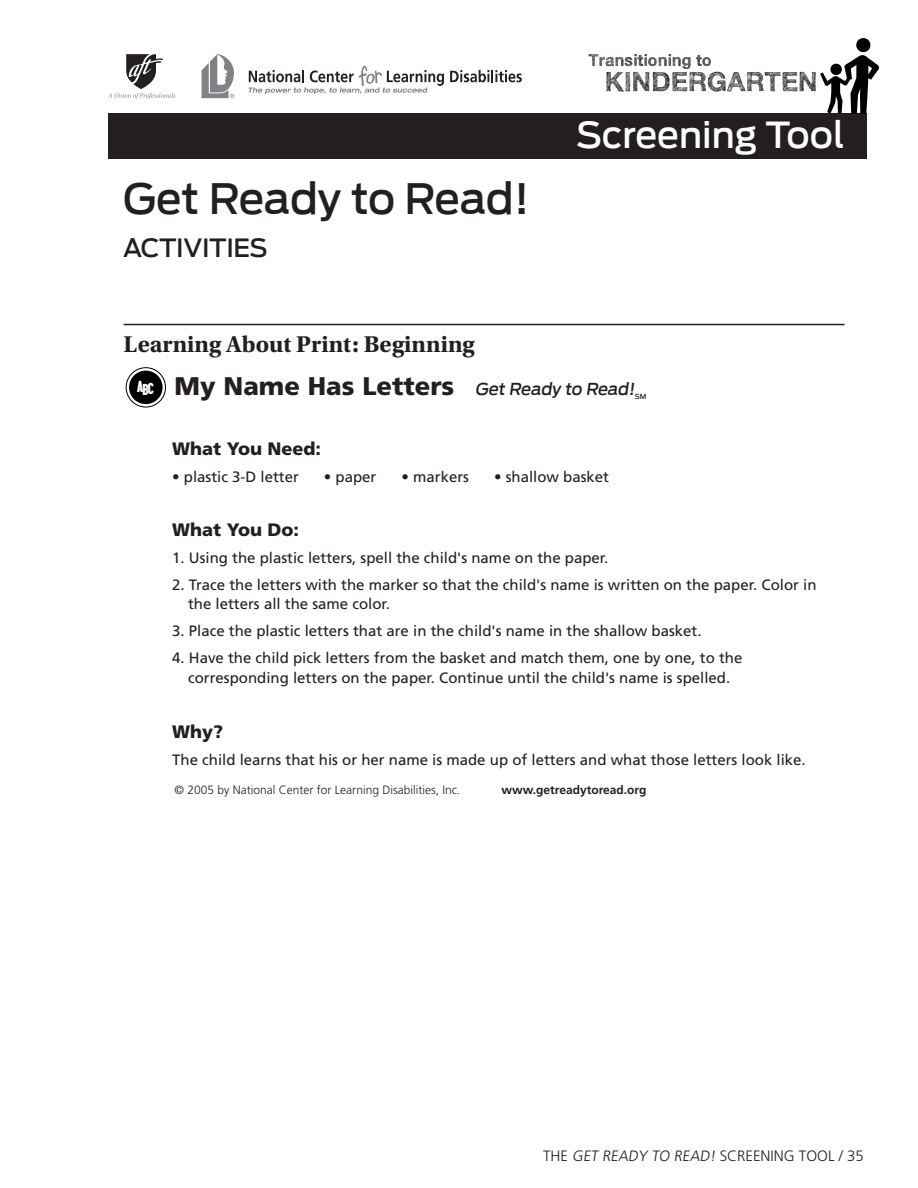
<style>
.page{position:relative;width:918px;height:1188px;background:#fff}
.page>*{position:absolute;margin:0;border:0;box-sizing:border-box;transform-origin:0 0}
.t1{font:500 42px "Antenna";letter-spacing:-.01em;color:#231f20}
.t2{font:500 36px "Antenna";color:#fff}
.Activity_Title{font:900 25.5px "Frutiger LT Std";color:#231f20}
.t3{font:500 25.2px "Antenna";letter-spacing:-.015em;color:#231f20}
.t4{font:700 24px "Utopia Std";color:#231f20}
.Activity_Supplies{font:900 18px "Frutiger LT Std";color:#231f20}
.Activity_Steps{font:900 18px "Frutiger LT Std";color:#231f20}
.Activity_Results{font:900 18px "Frutiger LT Std";color:#231f20}
.t5{font:15.9px "Duotone";color:#fff}
.Activity_Steps_List{font:15px/19.5px "Frutiger LT Std";color:#231f20}
.Activity_Results-2{font:15px "Frutiger LT Std";color:#231f20}
.Activity_Supplies-2{font:15px "Frutiger LT Std";color:#231f20}
.t6{font:300 15px "Frutiger LT Std";color:#231f20}
.Copyright_and_Websit{font:300 12px "Frutiger LT Std";color:#231f20}
.Copyright_and_Websit-2{font:700 12px "Frutiger LT Std";color:#231f20}
.Activity_Title-2{font:500 7.05px "Antenna";color:#231f20}
.s1{font-family:"Antenna";font-weight:500;font-size:16.5px}
</style>
<div class="page">
<div style="left:108px;top:113px;width:758px;height:46px;background:#231f20"></div>
<svg style="left:589px;top:38px;width:290px;height:76px"></svg>
<svg style="left:108px;top:54px;width:68px;height:45px"></svg>
<svg style="left:450px;top:70px;width:72px;height:12px"></svg>
<svg style="left:202px;top:54px;width:32px;height:44px"></svg>
<svg style="left:248px;top:66px;width:196px;height:28px"></svg>
<hr style="left:124px;top:324px;width:721px;height:1px;background:#231f20">
<div style="left:126px;top:367px;width:40px;height:40px;border:1px solid #000;border-radius:50%"></div>
<svg style="left:129px;top:371px;width:34px;height:33px"></svg>
<div style="left:140px;top:374px;width:11px;height:27px;background:#000"></div>
<h1 class="t1" style="left:123px;top:174px;width:408px">Get Ready to Read!</h1>
<h3 class="t3" style="left:123px;top:233px;width:146px">ACTIVITIES</h3>
<h2 class="t2" style="left:576px;top:113px;width:270px">Screening Tool</h2>
<p class="t4" style="left:124px;top:331px;width:353px">Learning About Print: Beginning</p>
<p class="Activity_Title" style="left:175px;top:371px;width:465px">My Name Has Letters <span class="s1">Get Ready to Read!</span></p>
<p class="t5" style="left:137px;top:380px;width:19px">ABC</p>
<p class="Activity_Title-2" style="left:635px;top:392px;width:13px">SM</p>
<p class="Activity_Supplies" style="left:172px;top:438px;width:150px">What You Need:</p>
<p class="Activity_Supplies-2" style="left:172px;top:468px;width:128px">• plastic 3-D letter</p>
<p class="Activity_Supplies-2" style="left:324px;top:468px;width:54px">• paper</p>
<p class="Activity_Supplies-2" style="left:401px;top:468px;width:69px">• markers</p>
<p class="Activity_Supplies-2" style="left:494px;top:468px;width:117px">• shallow basket</p>
<p class="Activity_Steps" style="left:172px;top:519px;width:128px">What You Do:</p>
<p class="Activity_Steps_List" style="left:172px;top:548px;width:438px">1. Using the plastic letters, spell the child's name on the paper.</p>
<p class="Activity_Steps_List" style="left:188px;top:575px;width:630px;text-indent:-16px">2. Trace the letters with the marker so that the child's name is written on the paper. Color in the letters all the same color.</p>
<p class="Activity_Steps_List" style="left:172px;top:621px;width:531px">3. Place the plastic letters that are in the child's name in the shallow basket.</p>
<p class="Activity_Steps_List" style="left:172px;top:648px;width:572px;text-align:center">4. Have the child pick letters from the basket and match them, one by one, to the corresponding letters on the paper. Continue until the child's name is spelled.</p>
<p class="Activity_Results" style="left:172px;top:721px;width:53px">Why?</p>
<p class="Activity_Results-2" style="left:172px;top:751px;width:635px">The child learns that his or her name is made up of letters and what those letters look like.</p>
<p class="Copyright_and_Websit" style="left:175px;top:783px;width:287px">© 2005 by National Center for Learning Disabilities, Inc.</p>
<p class="Copyright_and_Websit-2" style="left:502px;top:783px;width:146px">www.getreadytoread.org</p>
<p class="t6" style="left:543px;top:1147px;width:322px">THE GET READY TO READ! SCREENING TOOL / 35</p>
</div>
